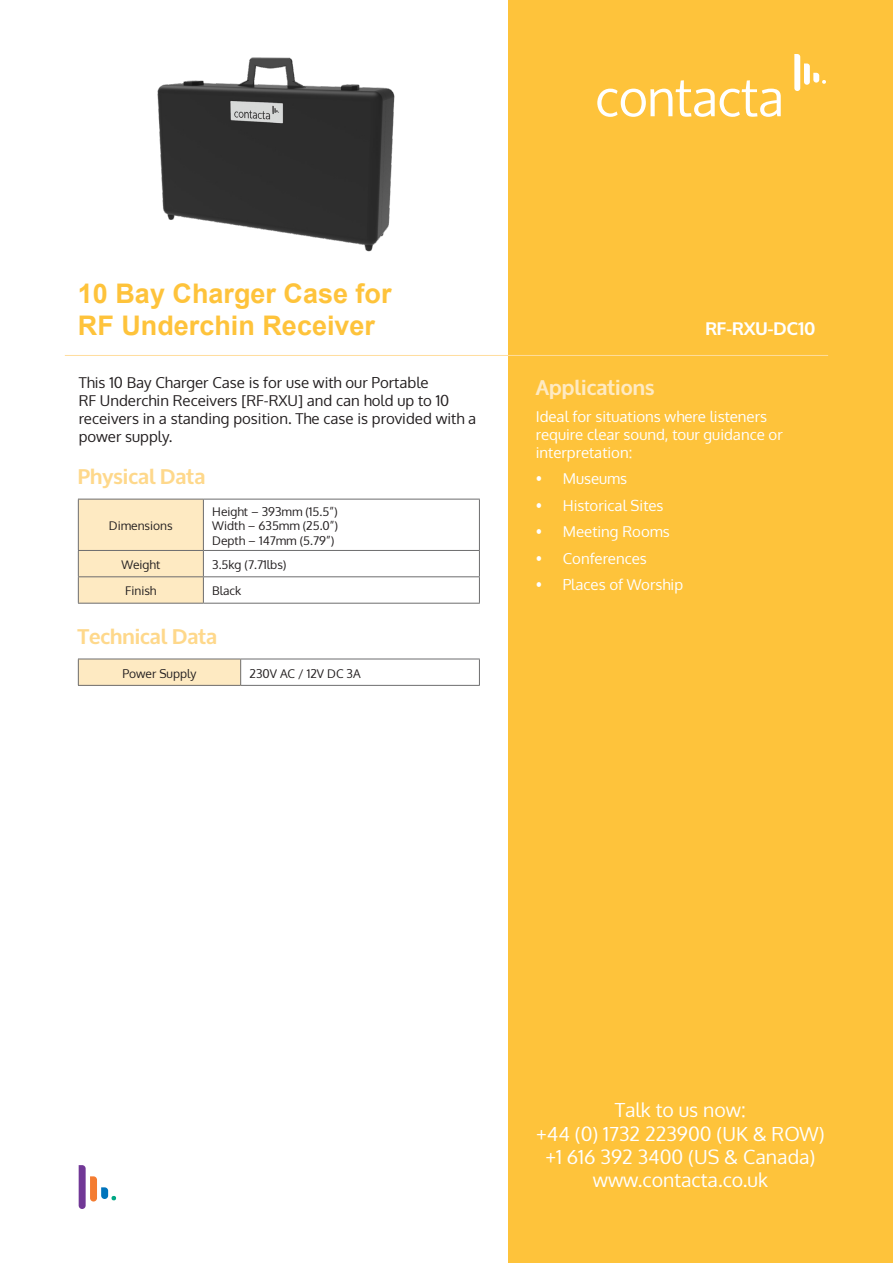
<style>
.page{position:relative;width:893px;height:1263px;background:#fff}
.page>*{position:absolute;margin:0;border:0;box-sizing:border-box;transform-origin:0 0}
.t1{font:700 27px/32.4px "Arial";color:#fec33b}
.t2{font:700 21px "Oxygen";color:#fed88b}
.t3{font:700 21px "Oxygen";color:#feeac2}
.t4{font:19.5px "Oxygen";color:#fff}
.t5{font:700 18px "Oxygen";color:#fff}
.t6{font:15px/18px "Oxygen";color:#231f20}
.t7{font:15px/18px "Oxygen";color:#fff}
.t8{font:12px "Oxygen";color:#231f20}
</style>
<div class="page">
<div style="left:508px;top:0;width:385px;height:1263px;background:#fec33b"></div>
<hr style="left:65px;top:355px;width:763px;height:1px;background:#ffdd9d">
<svg style="left:79px;top:1165px;width:37px;height:44px"></svg>
<svg style="left:597px;top:80px;width:184px;height:37px"></svg>
<svg style="left:794px;top:54px;width:32px;height:37px"></svg>
<hr style="left:203px;top:499px;width:277px;height:1px;background:#6d6d6e">
<hr style="left:479px;top:499px;width:1px;height:51px;background:#6d6d6e">
<hr style="left:203px;top:550px;width:277px;height:1px;background:#6d6d6e">
<hr style="left:203px;top:576px;width:277px;height:1px;background:#6d6d6e">
<svg style="left:78px;top:499px;width:126px;height:104px;background:#f7e4be"></svg>
<svg style="left:479px;top:551px;width:1px;height:52px"></svg>
<hr style="left:78px;top:603px;width:125px;height:1px;background:#6d6d6e">
<hr style="left:203px;top:603px;width:277px;height:1px;background:#6d6d6e">
<div style="left:78px;top:659px;width:163px;height:26px;background:#feeac2"></div>
<hr style="left:78px;top:659px;width:163px;height:1px;background:#6d6d6e">
<svg style="left:78px;top:659px;width:1px;height:26px"></svg>
<hr style="left:241px;top:659px;width:239px;height:1px;background:#6d6d6e">
<svg style="left:240px;top:659px;width:1px;height:26px"></svg>
<svg style="left:479px;top:659px;width:1px;height:26px"></svg>
<hr style="left:78px;top:685px;width:163px;height:1px;background:#6d6d6e">
<hr style="left:241px;top:685px;width:239px;height:1px;background:#6d6d6e">
<img style="left:157px;top:57px;width:238px;height:195px">
<p class="t1" style="left:78px;top:278px;width:315px">10 Bay Charger Case for<br>RF Underchin Receiver</p>
<p class="t6" style="left:79px;top:373px;width:399px">This 10 Bay Charger Case is for use with our Portable<br>RF Underchin Receivers [RF-RXU] and can hold up to 10 receivers in a standing position. The case is provided with a power supply.</p>
<p class="t2" style="left:78px;top:464px;width:129px">Physical Data</p>
<p class="t8" style="left:109px;top:518px;width:65px">Dimensions</p>
<p class="t8" style="left:212px;top:503px;width:127px">Height – 393mm (15.5”)</p>
<p class="t8" style="left:212px;top:518px;width:127px">Width – 635mm (25.0”)</p>
<p class="t8" style="left:212px;top:532px;width:124px">Depth – 147mm (5.79”)</p>
<p class="t8" style="left:122px;top:556px;width:40px">Weight</p>
<p class="t8" style="left:212px;top:556px;width:76px">3.5kg (7.71lbs)</p>
<p class="t8" style="left:125px;top:583px;width:33px">Finish</p>
<p class="t8" style="left:212px;top:583px;width:31px">Black</p>
<p class="t2" style="left:78px;top:624px;width:141px">Technical Data</p>
<p class="t8" style="left:123px;top:665px;width:75px">Power Supply</p>
<p class="t8" style="left:250px;top:665px;width:113px">230V AC / 12V DC 3A</p>
<p class="t5" style="left:705px;top:318px;width:111px">RF-RXU-DC10</p>
<p class="t3" style="left:536px;top:375px;width:120px">Applications</p>
<p class="t7" style="left:536px;top:407px;width:249px">Ideal for situations where listeners require clear sound, tour guidance or interpretation:</p>
<p class="t7" style="left:536px;top:470px;width:93px">• Museums</p>
<p class="t7" style="left:536px;top:496px;width:129px">• Historical Sites</p>
<p class="t7" style="left:536px;top:523px;width:135px">• Meeting Rooms</p>
<p class="t7" style="left:536px;top:549px;width:113px">• Conferences</p>
<p class="t7" style="left:536px;top:576px;width:149px">• Places of Worship</p>
<p class="t4" style="left:615px;top:1097px;width:132px">Talk to us now:</p>
<p class="t4" style="left:536px;top:1120px;width:290px">+44 (0) 1732 223900 (UK &amp; ROW)</p>
<p class="t4" style="left:545px;top:1144px;width:272px">+1 616 392 3400 (US &amp; Canada)</p>
<p class="t4" style="left:593px;top:1167px;width:177px">www.contacta.co.uk</p>
</div>
